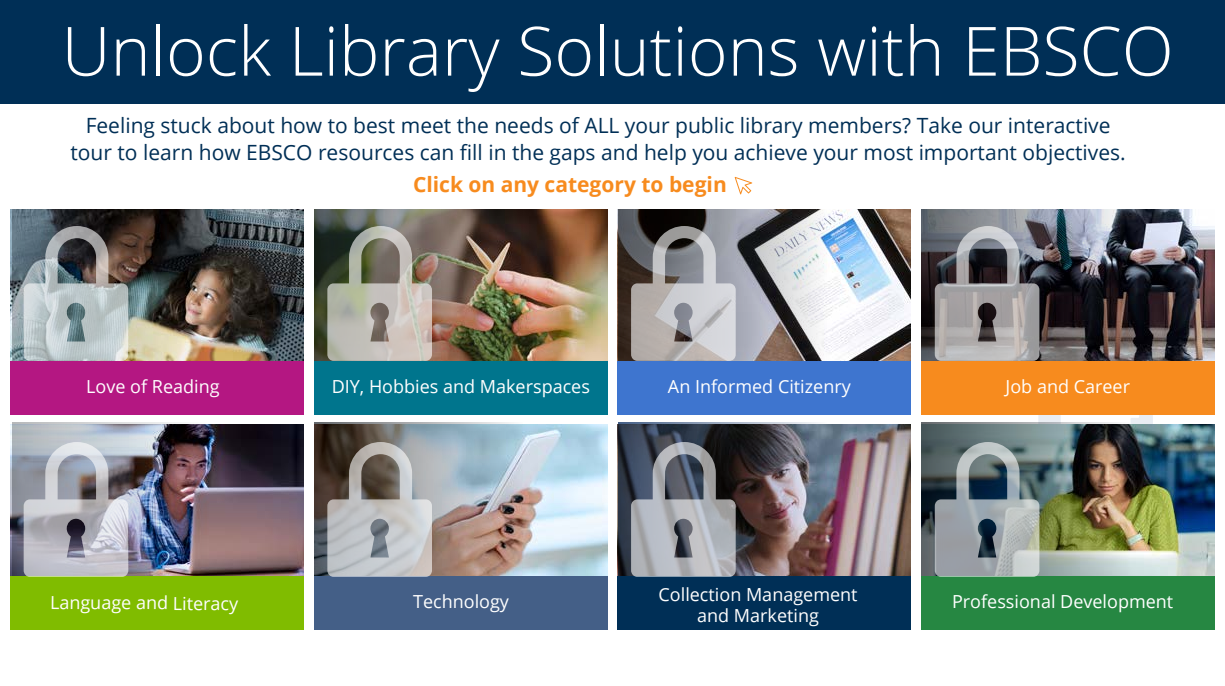
<style>
.page{position:relative;width:1225px;height:686px;background:#fff}
.page>*{position:absolute;margin:0;border:0;box-sizing:border-box;transform-origin:0 0}
.t1{font:300 68px "Open Sans";color:#fff}
.t2{font:21px/27px "Open Sans";color:#002f56;text-align:center}
.t3{font:700 21px "Open Sans";color:#f78b1e}
.t4{font:18px/21px "Open Sans";color:#fff;text-align:center}
</style>
<div class="page">
<svg style="left:999px;top:415px;width:190px;height:10px"></svg>
<div style="left:0;top:0;width:1225px;height:104px;background:#002f56"></div>
<svg style="left:735px;top:177px;width:17px;height:17px"></svg>
<img style="left:10px;top:209px;width:294px;height:153px">
<img style="left:12px;top:209px;width:195px;height:153px">
<div style="left:10px;top:362px;width:294px;height:53px;background:#b41782"></div>
<img style="left:10px;top:425px;width:294px;height:152px">
<img style="left:12px;top:423px;width:195px;height:154px">
<div style="left:10px;top:577px;width:294px;height:53px;background:#80bc00"></div>
<img style="left:826px;top:209px;width:85px;height:153px">
<svg style="left:618px;top:209px;width:208px;height:153px;background:#89888b"></svg>
<div style="left:618px;top:362px;width:293px;height:53px;background:#3e75cf"></div>
<img style="left:826px;top:425px;width:85px;height:152px">
<img style="left:618px;top:423px;width:208px;height:154px">
<div style="left:618px;top:577px;width:293px;height:53px;background:#002f56"></div>
<img style="left:523px;top:209px;width:84px;height:153px">
<img style="left:314px;top:209px;width:209px;height:153px">
<div style="left:314px;top:362px;width:293px;height:53px;background:#00758d"></div>
<img style="left:523px;top:425px;width:84px;height:152px">
<img style="left:314px;top:423px;width:209px;height:154px">
<div style="left:314px;top:577px;width:293px;height:53px;background:#445f87"></div>
<img style="left:1130px;top:209px;width:84px;height:153px">
<img style="left:921px;top:209px;width:209px;height:153px">
<div style="left:921px;top:362px;width:293px;height:53px;background:#f78b1e"></div>
<img style="left:1130px;top:425px;width:84px;height:152px">
<img style="left:921px;top:423px;width:209px;height:154px">
<div style="left:921px;top:577px;width:293px;height:53px;background:#268742"></div>
<svg style="left:24px;top:226px;width:104px;height:135px;background:#969d9f"></svg>
<svg style="left:24px;top:442px;width:104px;height:135px;background:#aeafb6"></svg>
<svg style="left:631px;top:226px;width:105px;height:135px;background:#a3a1a3"></svg>
<svg style="left:631px;top:442px;width:105px;height:135px;background:#858991"></svg>
<svg style="left:327px;top:226px;width:105px;height:135px;background:#9d9a8e"></svg>
<svg style="left:327px;top:442px;width:105px;height:135px;background:#a1a0a0"></svg>
<svg style="left:935px;top:226px;width:104px;height:135px;background:#89888b"></svg>
<svg style="left:935px;top:442px;width:104px;height:135px;background:#838f93"></svg>
<h1 class="t1" style="left:62px;top:4px;width:1114px">Unlock Library Solutions with EBSCO</h1>
<p class="t2" style="left:71px;top:111px;width:1057px">Feeling stuck about how to best meet the needs of ALL your public library members? Take our interactive tour to learn how EBSCO resources can fill in the gaps and help you achieve your most important objectives.</p>
<p class="t3" style="left:413px;top:170px;width:315px">Click on any category to begin</p>
<p class="t4" style="left:86px;top:376px;width:135px">Love of Reading</p>
<p class="t4" style="left:50px;top:590px;width:190px;rotate:1deg">Language and Literacy</p>
<p class="t4" style="left:332px;top:376px;width:260px">DIY, Hobbies and Makerspaces</p>
<p class="t4" style="left:668px;top:376px;width:184px">An Informed Citizenry</p>
<p class="t4" style="left:413px;top:591px;width:97px">Technology</p>
<p class="t4" style="left:659px;top:584px;width:201px">Collection Management and Marketing</p>
<p class="t4" style="left:1006px;top:376px;width:126px">Job and Career</p>
<p class="t4" style="left:952px;top:591px;width:223px">Professional Development</p>
</div>
